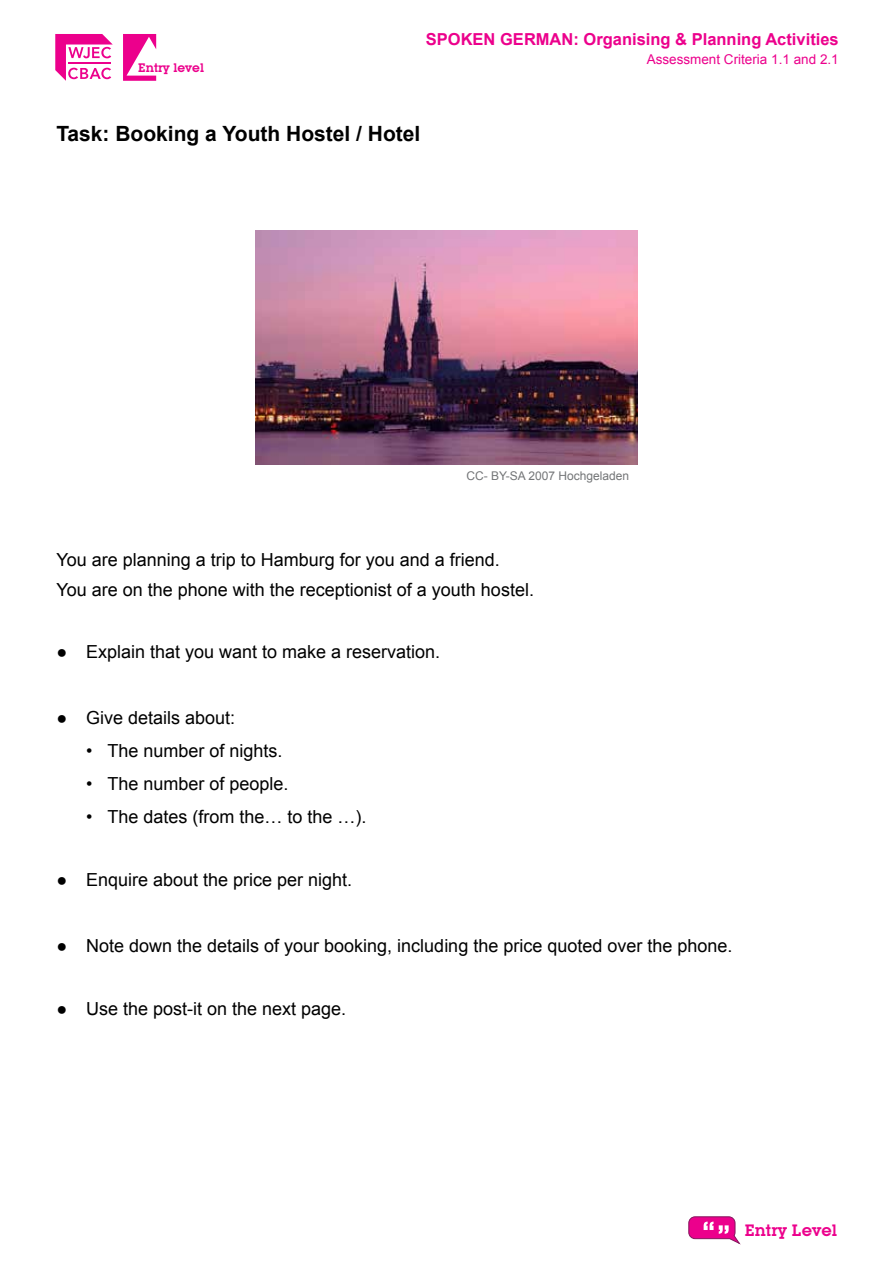
<style>
.page{position:relative;width:893px;height:1263px;background:#fff}
.page>*{position:absolute;margin:0;border:0;box-sizing:border-box;transform-origin:0 0}
.t1{font:700 21px "Arial";color:#000}
.t2{font:18px/30px "Arial";color:#000}
.t3{font:700 16.5px "Arial";color:#ec008c}
.t4{font:16.2px "Lubalin Graph IT Cby BT Demi HAT";color:#ec008c}
.t5{font:13.5px "Arial";color:#ec008c}
.t6{font:12.15px "Lubalin Graph IT Cby BT Demi HAT";color:#ec008c}
.t7{font:12px "Arial";color:#737577}
</style>
<div class="page">
<svg style="left:123px;top:34px;width:33px;height:47px"></svg>
<svg style="left:55px;top:34px;width:58px;height:47px"></svg>
<svg style="left:689px;top:1216px;width:51px;height:28px"></svg>
<img style="left:255px;top:231px;width:383px;height:234px">
<p class="t6" style="left:138px;top:60px;width:67px">Entry level</p>
<p class="t3" style="left:426px;top:28px;width:414px">SPOKEN GERMAN: Organising &amp; Planning Activities</p>
<p class="t5" style="left:647px;top:50px;width:194px">Assessment Criteria 1.1 and 2.1</p>
<p class="t1" style="left:56px;top:119px;width:366px">Task: Booking a Youth Hostel / Hotel</p>
<p class="t7" style="left:466px;top:468px;width:164px">CC- BY-SA 2007 Hochgeladen</p>
<p class="t2" style="left:56px;top:545px;width:479px">You are planning a trip to Hamburg for you and a friend.<br>You are on the phone with the receptionist of a youth hostel.</p>
<p class="t2" style="left:56px;top:637px;width:385px">● Explain that you want to make a reservation.</p>
<p class="t2" style="left:56px;top:703px;width:180px">● Give details about:</p>
<p class="t2" style="left:86px;top:736px;width:198px">• The number of nights.</p>
<p class="t2" style="left:86px;top:769px;width:204px">• The number of people.</p>
<p class="t2" style="left:86px;top:802px;width:282px">• The dates (from the… to the …).</p>
<p class="t2" style="left:56px;top:865px;width:297px">● Enquire about the price per night.</p>
<p class="t2" style="left:56px;top:931px;width:678px">● Note down the details of your booking, including the price quoted over the phone.</p>
<p class="t2" style="left:56px;top:994px;width:291px">● Use the post-it on the next page.</p>
<p class="t4" style="left:745px;top:1220px;width:94px">Entry Level</p>
</div>
